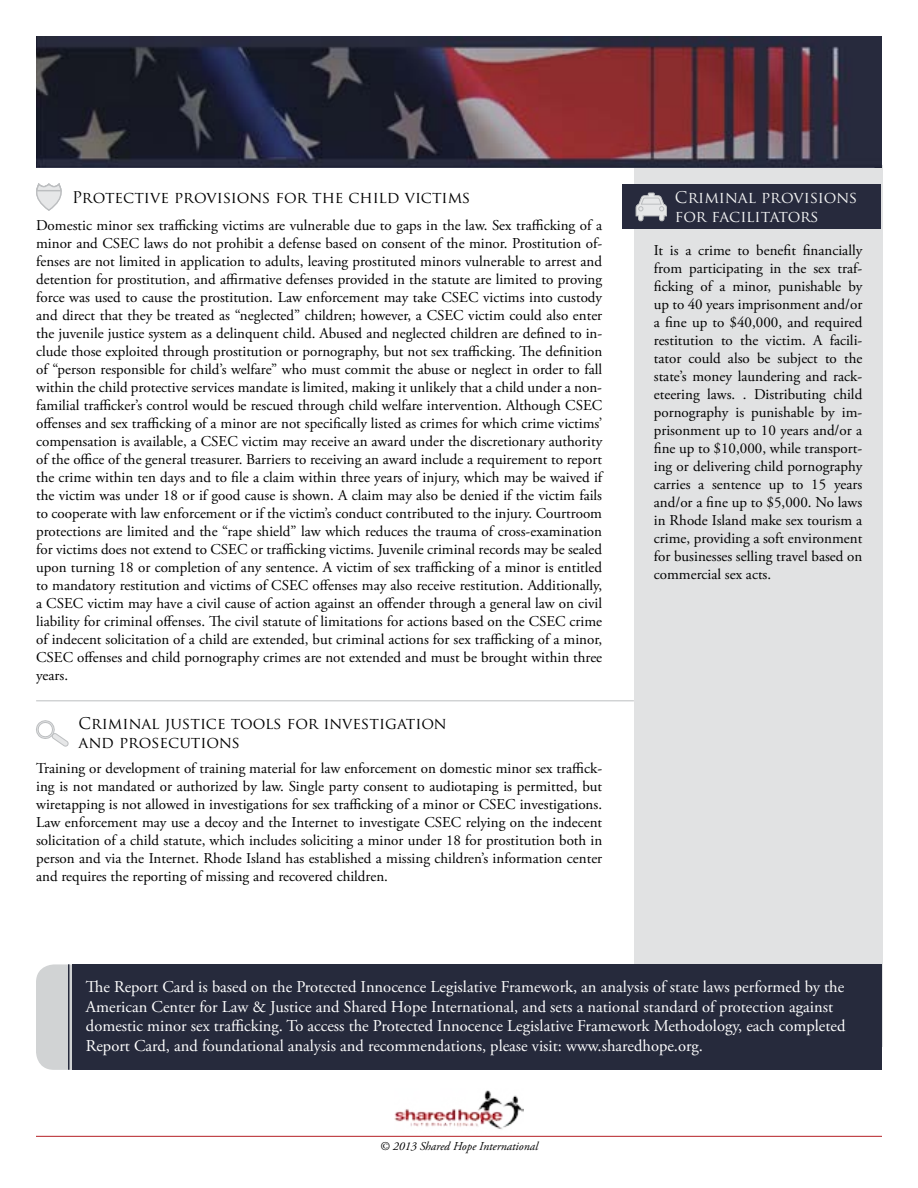
<style>
.page{position:relative;width:918px;height:1188px;background:#fff}
.page>*{position:absolute;margin:0;border:0;box-sizing:border-box;transform-origin:0 0}
.t1{font:16.5px/19.8px "Adobe Garamond Pro";color:#fff}
.t2{font:15.75px/18.9px "Trajan Pro";color:#000}
.t3{font:15.75px/18.9px "Trajan Pro";color:#f3f4f4}
.t4{font:15px/18px "Adobe Garamond Pro";color:#000;text-align:justify}
.t5{font:italic 12px "Adobe Garamond Pro";color:#000}
</style>
<div class="page">
<div style="left:634px;top:165px;width:248px;height:881px;background:#e1e2e3"></div>
<div style="left:622px;top:185px;width:259px;height:44px;background:#272a3d"></div>
<img style="left:36px;top:36px;width:846px;height:132px">
<hr style="left:36px;top:700px;width:598px;height:1px;background:#bcbec0">
<svg style="left:36px;top:720px;width:32px;height:27px"></svg>
<svg style="left:36px;top:183px;width:26px;height:28px"></svg>
<svg style="left:635px;top:192px;width:32px;height:30px"></svg>
<hr style="left:36px;top:1136px;width:846px;height:1px;background:#b52025">
<img style="left:394px;top:1090px;width:130px;height:40px">
<div style="left:36px;top:964px;width:57px;height:106px;background:#d1d3d4;border-radius:18px"></div>
<div style="left:72px;top:964px;width:810px;height:106px;background:#262a3c"></div>
<hr style="left:68px;top:964px;width:1px;height:106px;background:#262a3c">
<p class="t2" style="left:72px;top:187px;width:400px">Protective provisions for the child victims</p>
<p class="t3" style="left:675px;top:187px;width:184px">Criminal provisions for facilitators</p>
<p class="t4" style="left:36px;top:217px;width:568px">Domestic minor sex trafficking victims are vulnerable due to gaps in the law. Sex trafficking of a minor and CSEC laws do not prohibit a defense based on consent of the minor. Prostitution of&shy;fenses are not limited in application to adults, leaving prostituted minors vulnerable to arrest and detention for prostitution, and affirmative defenses provided in the statute are limited to proving force was used to cause the prostitution. Law enforcement may take CSEC victims into custody and direct that they be treated as “neglected” children; however, a CSEC victim could also enter the juvenile justice system as a delinquent child. Abused and neglected children are defined to in&shy;clude those exploited through prostitution or pornography, but not sex trafficking. The definition of “person responsible for child’s welfare” who must commit the abuse or neglect in order to fall within the child protective services mandate is limited, making it unlikely that a child under a non&shy;familial trafficker’s control would be rescued through child welfare intervention. Although CSEC offenses and sex trafficking of a minor are not specifically listed as crimes for which crime victims’ compensation is available, a CSEC victim may receive an award under the discretionary authority of the office of the general treasurer. Barriers to receiving an award include a requirement to report the crime within ten days and to file a claim within three years of injury, which may be waived if the victim was under 18 or if good cause is shown. A claim may also be denied if the victim fails to cooperate with law enforcement or if the victim’s conduct contributed to the injury. Courtroom protections are limited and the “rape shield” law which reduces the trauma of cross-examination for victims does not extend to CSEC or trafficking victims. Juvenile criminal records may be sealed upon turning 18 or completion of any sentence. A victim of sex trafficking of a minor is entitled to mandatory restitution and victims of CSEC offenses may also receive restitution. Additionally, a CSEC victim may have a civil cause of action against an offender through a general law on civil liability for criminal offenses. The civil statute of limitations for actions based on the CSEC crime of indecent solicitation of a child are extended, but criminal actions for sex trafficking of a minor, CSEC offenses and child pornography crimes are not extended and must be brought within three years.</p>
<p class="t2" style="left:79px;top:714px;width:370px">Criminal justice tools for investigation and prosecutions</p>
<p class="t4" style="left:654px;top:242px;width:210px">It is a crime to benefit financially from participating in the sex traf&shy;ficking of a minor, punishable by up to 40 years imprisonment and/or a fine up to $40,000, and required restitution to the victim. A facili&shy;tator could also be subject to the state’s money laundering and rack&shy;eteering laws. . Distributing child pornography is punishable by im&shy;prisonment up to 10 years and/or a fine up to $10,000, while transport&shy;ing or delivering child pornography carries a sentence up to 15 years and/or a fine up to $5,000. No laws in Rhode Island make sex tourism a crime, providing a soft environment for businesses selling travel based on commercial sex acts.</p>
<p class="t4" style="left:36px;top:760px;width:568px">Training or development of training material for law enforcement on domestic minor sex traffick&shy;ing is not mandated or authorized by law. Single party consent to audiotaping is permitted, but wiretapping is not allowed in investigations for sex trafficking of a minor or CSEC investigations.<br>Law enforcement may use a decoy and the Internet to investigate CSEC relying on the indecent solicitation of a child statute, which includes soliciting a minor under 18 for prostitution both in person and via the Internet. Rhode Island has established a missing children’s information center and requires the reporting of missing and recovered children.</p>
<p class="t1" style="left:86px;top:977px;width:761px">The Report Card is based on the Protected Innocence Legislative Framework, an analysis of state laws performed by the American Center for Law &amp; Justice and Shared Hope International, and sets a national standard of protection against domestic minor sex trafficking. To access the Protected Innocence Legislative Framework Methodology, each completed Report Card, and foundational analysis and recommendations, please visit: www.sharedhope.org.</p>
<p class="t5" style="left:380px;top:1139px;width:160px">© 2013 Shared Hope International</p>
</div>
